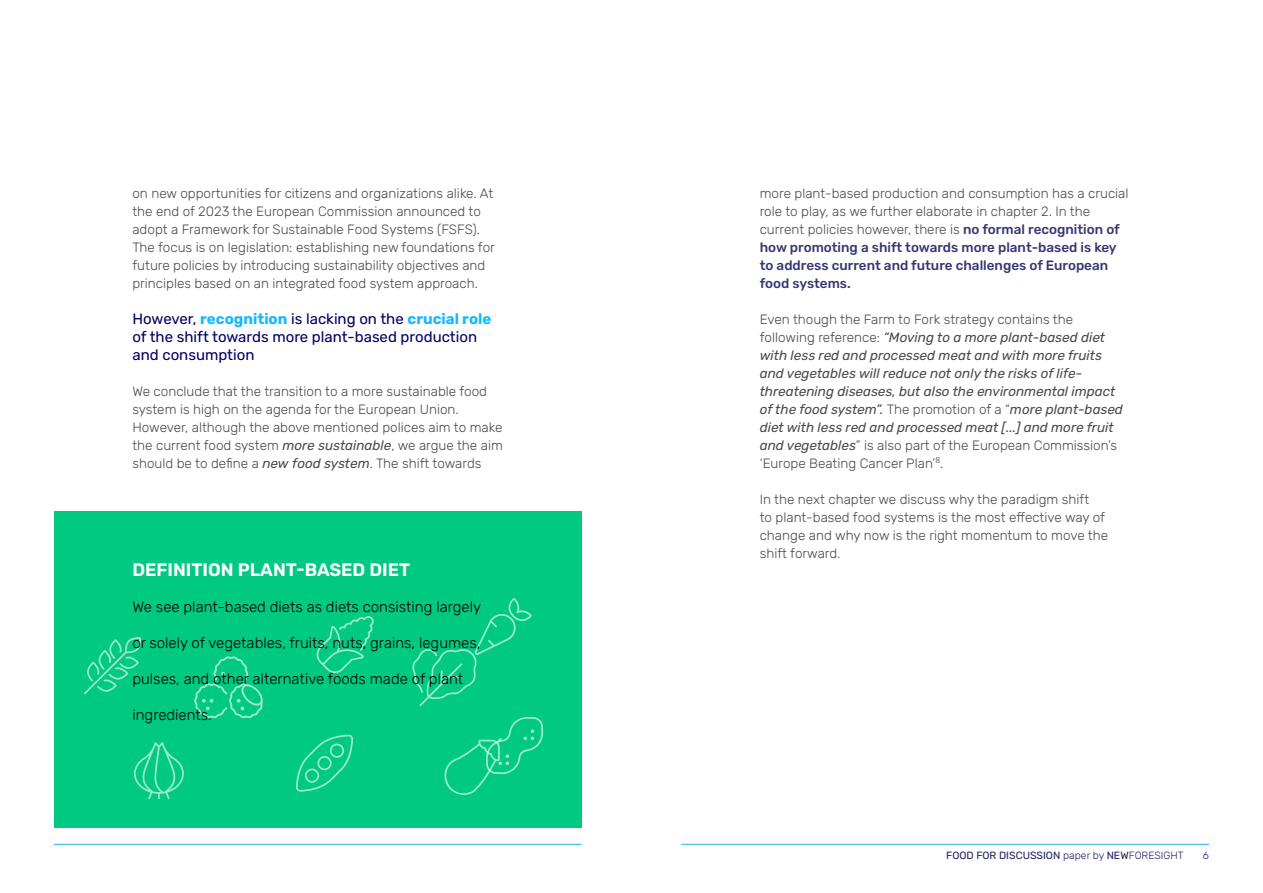
<style>
.page{position:relative;width:1263px;height:893px;background:#fff}
.page>*{position:absolute;margin:0;border:0;box-sizing:border-box;transform-origin:0 0}
.NF_Kaderkop{font:600 18px "Rubik";color:#fff}
.NF_Kader_body{font:300 15px "Rubik";color:#000}
.H3_NF_Anker_Paragraa{font:15px/18px "Rubik";color:#000061}
.P_Broodtekst{font:300 13.5px/18px "Rubik";color:#4a4a49}
.P_Broodtekst-2{font:italic 13.5px/18px "Rubik";color:#4a4a49}
.t1{font:10.5px "Rubik";color:#1d2362}
.t2{font:300 10.5px "Rubik";color:#1d2362}
.s1{font-weight:700;color:#17b8ff}
.s2{font-weight:400;font-style:italic}
.s3{font-weight:500;color:#363773}
.s4{font-weight:300;font-style:normal}
.s5{font-weight:300}
</style>
<div class="page">
<hr style="left:54px;top:844px;width:528px;height:1px;background:#2dafe6">
<hr style="left:681px;top:844px;width:528px;height:1px;background:#2dafe6">
<div style="left:54px;top:511px;width:528px;height:317px;background:#00c981"></div>
<svg style="left:134px;top:742px;width:50px;height:57px"></svg>
<svg style="left:444px;top:717px;width:99px;height:78px"></svg>
<svg style="left:296px;top:735px;width:57px;height:57px"></svg>
<svg style="left:194px;top:656px;width:69px;height:62px"></svg>
<svg style="left:412px;top:598px;width:120px;height:108px"></svg>
<svg style="left:316px;top:616px;width:58px;height:57px"></svg>
<svg style="left:84px;top:637px;width:57px;height:57px"></svg>
<p class="P_Broodtekst" style="left:132px;top:185px;width:364px">on new opportunities for citizens and organizations alike. At the end of 2023 the European Commission announced to adopt a Framework for Sustainable Food Systems (FSFS).<br>The focus is on legislation: establishing new foundations for future policies by introducing sustainability objectives and principles based on an integrated food system approach.</p>
<h3 class="H3_NF_Anker_Paragraa" style="left:132px;top:310px;width:360px">However, <span class="s1">recognition</span> is lacking on the <span class="s1">crucial role </span>of the shift towards more plant-based production and consumption</h3>
<p class="P_Broodtekst" style="left:132px;top:383px;width:372px">We conclude that the transition to a more sustainable food system is high on the agenda for the European Union.<br>However, although the above mentioned polices aim to make the current food system <span class="s2">more sustainable</span>, we argue the aim should be to define a <span class="s2">new food system</span>. The shift towards</p>
<p class="NF_Kaderkop" style="left:132px;top:560px;width:279px">DEFINITION PLANT-BASED DIET</p>
<p class="NF_Kader_body" style="left:132px;top:598px;width:350px">We see plant-based diets as diets consisting largely</p>
<p class="NF_Kader_body" style="left:132px;top:634px;width:349px">or solely of vegetables, fruits, nuts, grains, legumes,</p>
<p class="NF_Kader_body" style="left:132px;top:670px;width:332px">pulses, and other alternative foods made of plant</p>
<p class="NF_Kader_body" style="left:132px;top:706px;width:81px">ingredients.</p>
<p class="P_Broodtekst" style="left:760px;top:185px;width:370px">more plant-based production and consumption has a crucial role to play, as we further elaborate in chapter 2. In the current policies however, there is <span class="s3">no formal recognition of how promoting a shift towards more plant-based is key to address current and future challenges of European food systems.</span></p>
<p class="P_Broodtekst-2" style="left:760px;top:311px;width:365px"><span class="s4">Even though the Farm to Fork strategy contains the following reference:</span> “Moving to a more plant-based diet with less red and processed meat and with more fruits and vegetables will reduce not only the risks of life&shy;threatening diseases, but also the environmental impact of the food system”. <span class="s4">The promotion of a “</span>more plant-based diet with less red and processed meat [...] and more fruit and vegetables<span class="s4">” is also part of the European Commission’s ‘Europe Beating Cancer Plan’</span><sup>8</sup><span class="s4">.</span></p>
<p class="P_Broodtekst" style="left:760px;top:491px;width:350px">In the next chapter we discuss why the paradigm shift<br>to plant-based food systems is the most effective way of change and why now is the right momentum to move the shift forward.</p>
<p class="t1" style="left:946px;top:850px;width:239px">FOOD FOR DISCUSSION <span class="s5">paper by</span> NEW<span class="s5">FORESIGHT</span></p>
<p class="t2" style="left:1203px;top:850px;width:8px">6</p>
</div>
